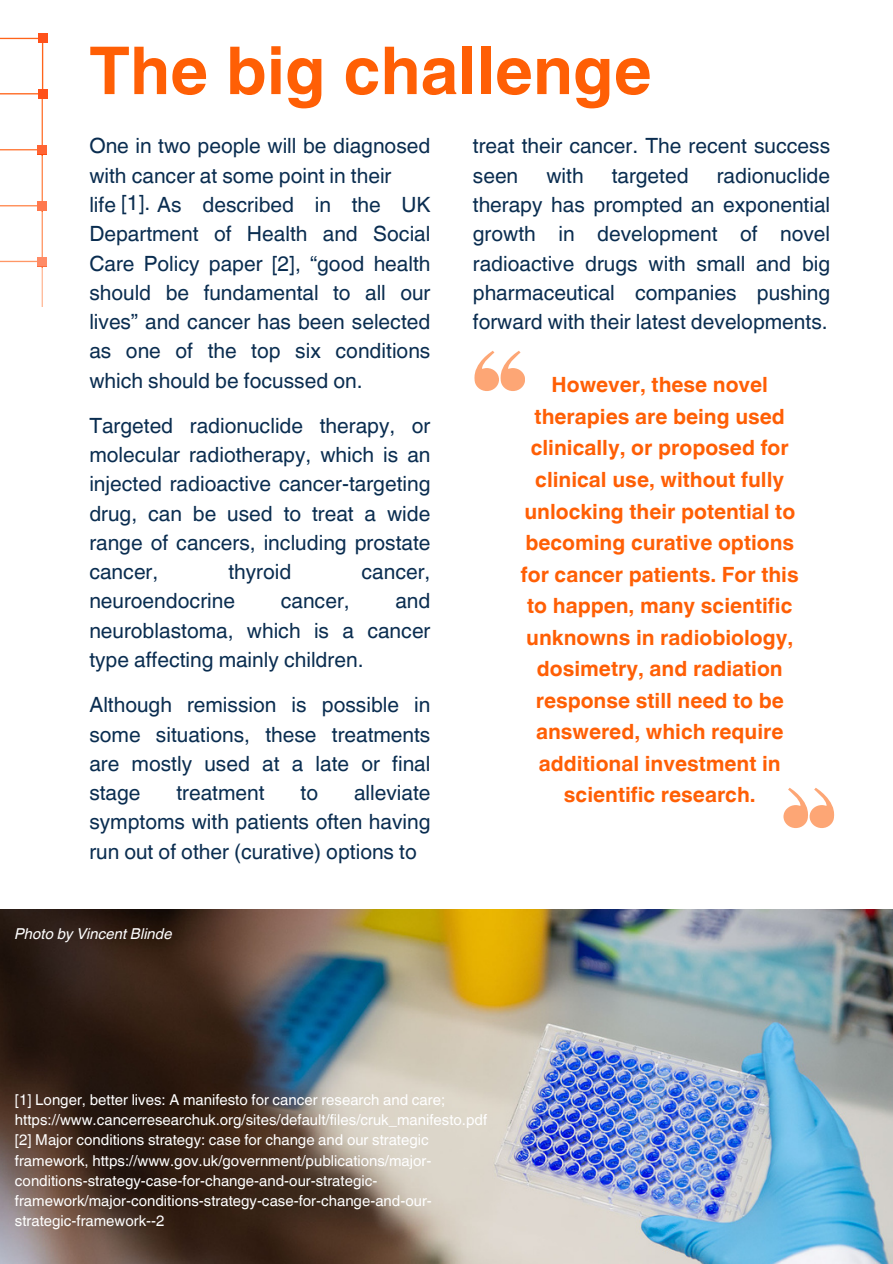
<style>
.page{position:relative;width:893px;height:1264px;background:#fff}
.page>*{position:absolute;margin:0;border:0;box-sizing:border-box;transform-origin:0 0}
.t1{font:700 66px "Helvetica World";color:#ff5f05}
.t2{font:21px/29.2px "Helvetica World";color:#0a2d50;text-align:justify}
.t3{font:700 21px/31.5px "Helvetica World";color:#ff5f05;text-align:center}
.t4{font:15px/20.2px "Helvetica World";color:#fff}
.t5{font:italic 15px "Helvetica World";color:#fff}
</style>
<div class="page">
<img style="left:0;top:909px;width:892px;height:354px">
<svg style="left:474px;top:351px;width:50px;height:40px"></svg>
<svg style="left:783px;top:788px;width:52px;height:40px"></svg>
<div style="left:38px;top:90px;width:9px;height:9px;background:#ff511a"></div>
<div style="left:38px;top:33px;width:9px;height:10px;background:#ff511a"></div>
<div style="left:37px;top:145px;width:10px;height:10px;background:#ff6433"></div>
<div style="left:37px;top:201px;width:10px;height:10px;background:#ff784d"></div>
<div style="left:37px;top:257px;width:10px;height:10px;background:#ff8b66"></div>
<svg style="left:0;top:38px;width:43px;height:268px"></svg>
<p class="t1" style="left:89px;top:17px;width:563px">The big challenge</p>
<p class="t2" style="left:89px;top:132px;width:342px;text-align:left">One in two people will be diagnosed with cancer at some point in their<br>life</p>
<p class="t2" style="left:121px;top:188px;width:31px">[1].</p>
<p class="t2" style="left:89px;top:190px;width:342px;text-indent:68px">As described in the UK Department of Health and Social Care Policy paper [2], “good health should be fundamental to all our lives” and cancer has been selected as one of the top six conditions which should be focussed on.</p>
<h1 class="t2" style="left:89px;top:411px;width:342px">Targeted radionuclide therapy, or molecular radiotherapy, which is an injected radioactive cancer-targeting drug, can be used to treat a wide range of cancers, including prostate cancer,</h1>
<h1 class="t2" style="left:228px;top:557px;width:64px">thyroid</h1>
<h1 class="t2" style="left:361px;top:557px;width:70px">cancer,</h1>
<h1 class="t2" style="left:89px;top:586px;width:147px">neuroendocrine</h1>
<h1 class="t2" style="left:281px;top:586px;width:70px">cancer,</h1>
<h1 class="t2" style="left:89px;top:586px;width:342px;text-indent:306px">and neuroblastoma, which is a cancer type affecting mainly children.</h1>
<h3 class="t2" style="left:89px;top:690px;width:342px">Although remission is possible in some situations, these treatments are mostly used at a late or final stage</h3>
<h3 class="t2" style="left:89px;top:778px;width:342px;text-indent:265px">alleviate symptoms with patients often having run out of other (curative) options to</h3>
<h3 class="t2" style="left:176px;top:778px;width:90px">treatment</h3>
<h3 class="t2" style="left:300px;top:778px;width:19px">to</h3>
<h3 class="t5" style="left:15px;top:921px;width:159px">Photo by Vincent Blinde</h3>
<h3 class="t2" style="left:473px;top:132px;width:359px">treat their cancer. The recent success seen</h3>
<h3 class="t2" style="left:473px;top:161px;width:359px;text-indent:244px">radionuclide therapy has prompted an exponential growth in development of novel radioactive drugs with small and big pharmaceutical companies pushing forward with their latest developments.</h3>
<h3 class="t2" style="left:546px;top:161px;width:39px">with</h3>
<h3 class="t2" style="left:611px;top:161px;width:78px">targeted</h3>
<p class="t3" style="left:521px;top:367px;width:279px">However, these novel therapies are being used clinically, or proposed for clinical use, without fully unlocking their potential to becoming curative options for cancer patients. For this to happen, many scientific unknowns in radiobiology, dosimetry, and radiation response still need to be answered, which require additional investment in scientific research.</p>
<h3 class="t4" style="left:15px;top:1089px;width:474px">[1] Longer, better lives: A manifesto for cancer research and care; https://www.cancerresearchuk.org/sites/default/files/cruk_manifesto.pdf</h3>
<h3 class="t4" style="left:15px;top:1130px;width:418px">[2] Major conditions strategy: case for change and our strategic framework, https://www.gov.uk/government/publications/major&shy;conditions-strategy-case-for-change-and-our-strategic&shy;framework/major-conditions-strategy-case-for-change-and-our&shy;strategic-framework--2</h3>
</div>
